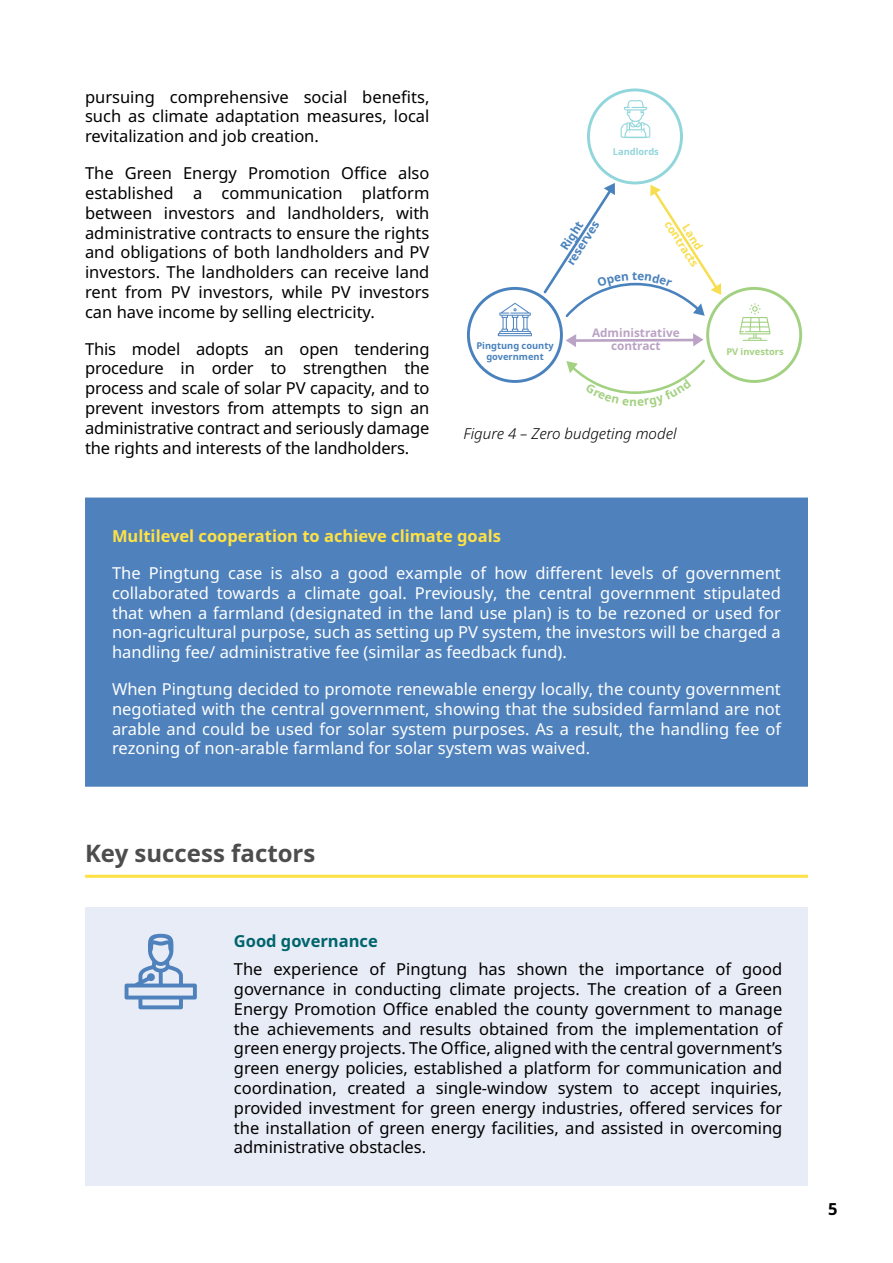
<style>
.page{position:relative;width:893px;height:1263px;background:#fff}
.page>*{position:absolute;margin:0;border:0;box-sizing:border-box;transform-origin:0 0}
.t1{font:700 24px "Noto Sans";color:#4e4d4d}
.t2{font:16.5px/19.8px "Noto Sans";color:#000;text-align:justify}
.t3{font:16.5px/19.8px "Noto Sans";color:#fff;text-align:justify}
.t4{font:700 16.5px "Noto Sans";color:#ffe144}
.t5{font:700 16.5px "Noto Sans";color:#00646c}
.t6{font:700 16.5px "Noto Sans";color:#000}
.t7{font:italic 300 15px "Noto Sans";color:#000}
.t8{font:700 11.7px/13.4px "Noto Sans";color:#baa3c4;text-align:center}
.t9{font:700 11.7px/13.2px "Noto Sans";color:#4a82bd;text-align:center}
.t10{font:700 11.25px/12.8px "Noto Sans";color:#f7de4f;text-align:center}
.t11{font:700 9.3px/11.2px "Noto Sans";color:#4a82bd;text-align:center}
.t12{font:700 9.3px "Noto Sans";color:#a3d182}
.t13{font:700 9.3px "Noto Sans";color:#91d6db}
</style>
<div class="page">
<hr style="left:85px;top:875px;width:723px;height:3px;background:#ffe144">
<div style="left:86px;top:498px;width:721px;height:288px;background:#4f82bd"></div>
<div style="left:85px;top:497px;width:723px;height:290px;border:2px solid #4f81bc"></div>
<div style="left:85px;top:907px;width:723px;height:279px;background:#e8ecf6"></div>
<svg style="left:125px;top:934px;width:72px;height:75px"></svg>
<svg style="left:467px;top:88px;width:335px;height:306px"></svg>
<p class="t2" style="left:85px;top:87px;width:346px">pursuing comprehensive social benefits, such as climate adaptation measures, local revitalization and job creation.</p>
<p class="t2" style="left:85px;top:164px;width:346px">The Green Energy Promotion Office also established a communication platform between investors and landholders, with administrative contracts to ensure the rights and obligations of both landholders and PV investors. The landholders can receive land rent from PV investors, while PV investors can have income by selling electricity.</p>
<p class="t2" style="left:85px;top:339px;width:346px">This model adopts an open tendering procedure in order to strengthen the process and scale of solar PV capacity, and to prevent investors from attempts to sign an administrative contract and seriously damage the rights and interests of the landholders.</p>
<p class="t13" style="left:613px;top:145px;width:48px">Landlords</p>
<p class="t9" style="left:553px;top:253px;width:51px;rotate:-57deg">Right reserves</p>
<p class="t10" style="left:684px;top:211px;width:54px;rotate:58deg">Land contracts</p>
<p class="t11" style="left:476px;top:340px;width:79px">Pingtung county government</p>
<p class="t9" style="left:632px;top:269px;width:7px">t</p>
<p class="t8" style="left:592px;top:326px;width:89px">Administrative contract</p>
<p class="t12" style="left:726px;top:345px;width:59px">PV investors</p>
<p class="t7" style="left:463px;top:423px;width:215px">Figure 4 – Zero budgeting model</p>
<p class="t4" style="left:112px;top:524px;width:390px">Multilevel cooperation to achieve climate goals</p>
<p class="t3" style="left:112px;top:563px;width:670px">The Pingtung case is also a good example of how different levels of government collaborated towards a climate goal. Previously, the central government stipulated that when a farmland (designated in the land use plan) is to be rezoned or used for non-agricultural purpose, such as setting up PV system, the investors will be charged a handling fee/ administrative fee (similar as feedback fund).</p>
<p class="t3" style="left:112px;top:679px;width:670px">When Pingtung decided to promote renewable energy locally, the county government negotiated with the central government, showing that the subsided farmland are not arable and could be used for solar system purposes. As a result, the handling fee of rezoning of non-arable farmland for solar system was waived.</p>
<h1 class="t1" style="left:85px;top:836px;width:232px">Key success factors</h1>
<p class="t5" style="left:234px;top:929px;width:145px">Good governance</p>
<p class="t2" style="left:234px;top:960px;width:550px">The experience of Pingtung has shown the importance of good governance in conducting climate projects. The creation of a Green Energy Promotion Office enabled the county government to manage the achievements and results obtained from the implementation of green energy projects. The Office, aligned with the central government’s green energy policies, established a platform for communication and coordination, created a single-window system to accept inquiries, provided investment for green energy industries, offered services for the installation of green energy facilities, and assisted in overcoming administrative obstacles.</p>
<p class="t6" style="left:828px;top:1197px;width:11px">5</p>
</div>
